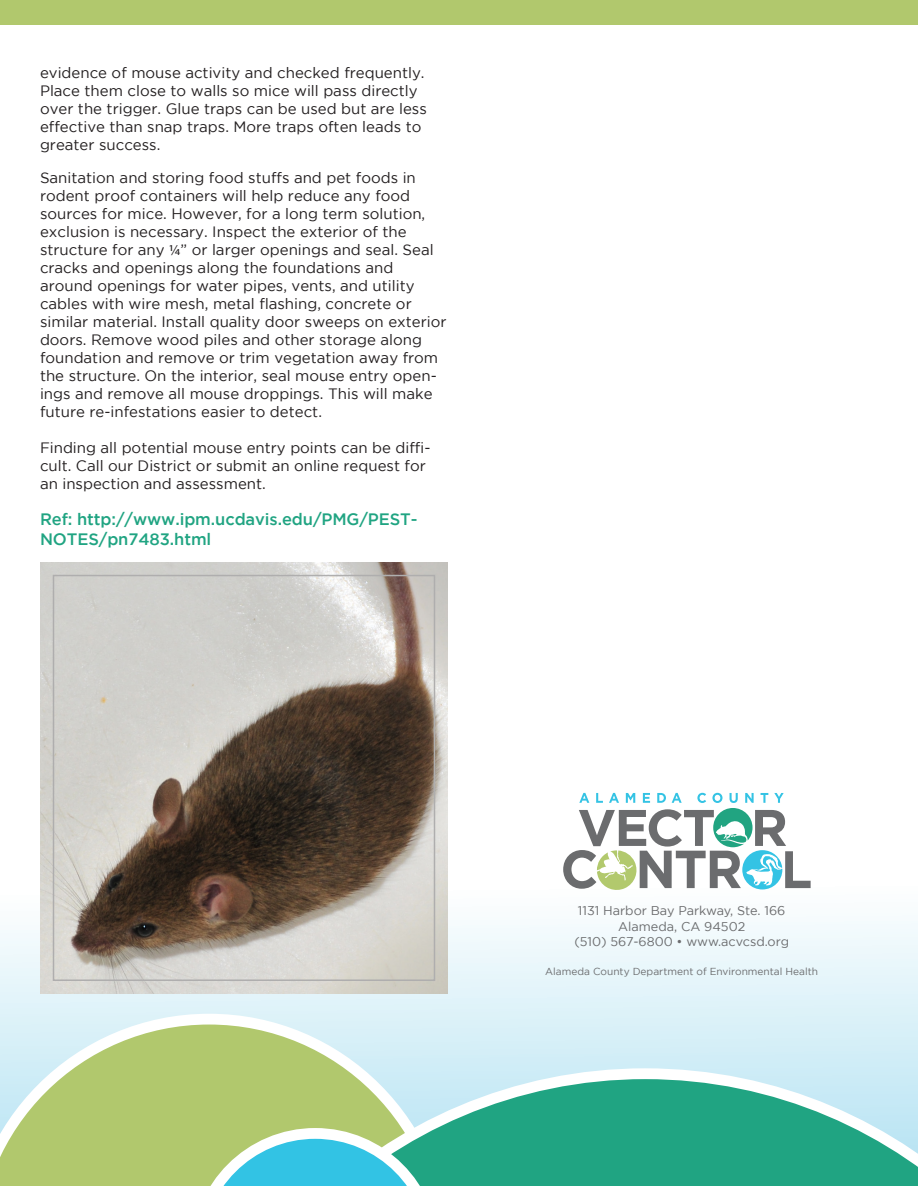
<style>
.page{position:relative;width:918px;height:1188px;background:#fff}
.page>*{position:absolute;margin:0;border:0;box-sizing:border-box;transform-origin:0 0}
.t1{font:500 16.5px/19.8px "Gotham";letter-spacing:-.005em;color:#20a482}
.t2{font:15px/18px "Gotham";color:#231f20}
.t3{font:12.75px/15.1px "Gotham";color:#6b6c6e;text-align:center}
.t4{font:10.2px "Gotham";color:#6b6c6e}
.s1{font-family:"Myriad Pro"}
</style>
<div class="page">
<div style="left:0;top:0;width:918px;height:25px;background:#b1c86d"></div>
<svg style="left:0;top:792px;width:918px;height:276px"></svg>
<svg style="left:0;top:1014px;width:451px;height:172px;background:#c5daa9"></svg>
<svg style="left:167px;top:1068px;width:751px;height:118px;background:#6dbf9e"></svg>
<svg style="left:192px;top:1128px;width:247px;height:58px"></svg>
<img style="left:40px;top:563px;width:408px;height:430px">
<div style="left:53px;top:575px;width:382px;height:406px;border:2px solid #afaeae"></div>
<svg style="left:563px;top:793px;width:248px;height:97px"></svg>
<p class="t2" style="left:40px;top:64px;width:388px">evidence of mouse activity and checked frequently.<br>Place them close to walls so mice will pass directly over the trigger. Glue traps can be used but are less effective than snap traps. More traps often leads to greater success.</p>
<p class="t2" style="left:40px;top:169px;width:408px">Sanitation and storing food stuffs and pet foods in rodent proof containers will help reduce any food sources for mice. However, for a long term solution, exclusion is necessary. Inspect the exterior of the structure for any <span class="s1">¼</span>” or larger openings and seal. Seal cracks and openings along the foundations and around openings for water pipes, vents, and utility cables with wire mesh, metal flashing, concrete or similar material. Install quality door sweeps on exterior doors. Remove wood piles and other storage along foundation and remove or trim vegetation away from the structure. On the interior, seal mouse entry open&shy;ings and remove all mouse droppings. This will make future re-infestations easier to detect.</p>
<p class="t2" style="left:40px;top:439px;width:392px">Finding all potential mouse entry points can be diffi&shy;cult. Call our District or submit an online request for an inspection and assessment.</p>
<p class="t1" style="left:40px;top:509px;width:379px">Ref: http://www.ipm.ucdavis.edu/PMG/PEST-<br>NOTES/pn7483.html</p>
<p class="t3" style="left:574px;top:903px;width:216px">1131 Harbor Bay Parkway, Ste. 166<br>Alameda, CA 94502<br>(510) 567-6800 • www.acvcsd.org</p>
<p class="t4" style="left:545px;top:966px;width:274px">Alameda County Department of Environmental Health</p>
</div>
